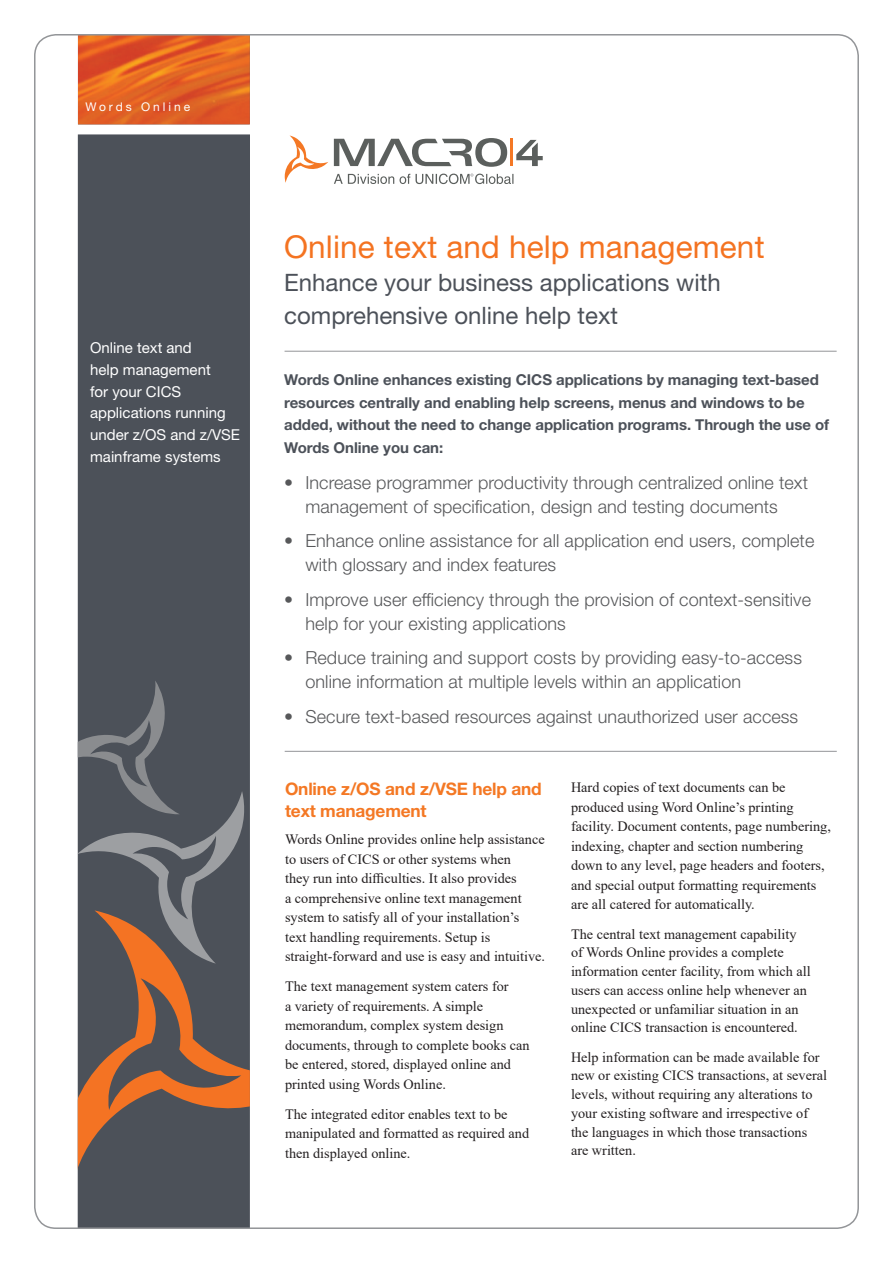
<style>
.page{position:relative;width:893px;height:1263px;background:#fff}
.page>*{position:absolute;margin:0;border:0;box-sizing:border-box;transform-origin:0 0}
.t1{font:31.5px "Helvetica Neue LT Std";letter-spacing:.005em;color:#f47321}
.t2{font:24px/33px "Helvetica Neue LT Std";color:#4c5159}
.t3{font:300 18px "Helvetica Neue LT Std";letter-spacing:.005em;color:#57585a}
.t4{font:700 17.25px/22.5px "Helvetica Neue LT Std";letter-spacing:-.01em;color:#f47824}
.t5{font:700 15px/22.5px "Helvetica Neue LT Std";letter-spacing:-.005em;color:#4c5159}
.side_text{font:15px/21.8px "Helvetica Neue LT Std";color:#fff}
.t6{font:14.25px/19.5px "Times New Roman";color:#231f20}
.t7{font:12px "Helvetica Neue LT Std";letter-spacing:.25em;color:#fff}
</style>
<div class="page">
<div style="left:78px;top:134px;width:172px;height:1094px;background:#4c5159"></div>
<svg style="left:78px;top:910px;width:172px;height:279px"></svg>
<svg style="left:108px;top:978px;width:133px;height:132px"></svg>
<svg style="left:78px;top:681px;width:167px;height:282px"></svg>
<svg style="left:285px;top:135px;width:43px;height:48px"></svg>
<svg style="left:516px;top:140px;width:27px;height:26px"></svg>
<svg style="left:334px;top:138px;width:173px;height:29px"></svg>
<hr style="left:511px;top:139px;width:2px;height:27px;background:#f47825">
<svg style="left:334px;top:174px;width:60px;height:10px"></svg>
<svg style="left:400px;top:174px;width:10px;height:10px"></svg>
<svg style="left:416px;top:174px;width:97px;height:10px"></svg>
<img style="left:78px;top:37px;width:172px;height:87px">
<hr style="left:285px;top:351px;width:552px;height:1px;background:#939598">
<hr style="left:285px;top:751px;width:552px;height:1px;background:#939598">
<p class="t7" style="left:86px;top:99px;width:106px">Words Online</p>
<p class="side_text" style="left:90px;top:337px;width:151px">Online text and<br>help management<br>for your CICS applications running under z/OS and z/VSE mainframe systems</p>
<p class="t1" style="left:284px;top:228px;width:482px">Online text and help management</p>
<p class="t2" style="left:284px;top:265px;width:438px">Enhance your business applications with comprehensive online help text</p>
<p class="t5" style="left:284px;top:368px;width:547px">Words Online enhances existing CICS applications by managing text-based resources centrally and enabling help screens, menus and windows to be added, without the need to change application programs. Through the use of Words Online you can:</p>
<p class="t3" style="left:284px;top:471px;width:525px">• Increase programmer productivity through centralized online text</p>
<p class="t3" style="left:305px;top:495px;width:474px">management of specification, design and testing documents</p>
<p class="t3" style="left:284px;top:530px;width:532px">• Enhance online assistance for all application end users, complete</p>
<p class="t3" style="left:305px;top:554px;width:252px">with glossary and index features</p>
<p class="t3" style="left:284px;top:588px;width:528px">• Improve user efficiency through the provision of context-sensitive</p>
<p class="t3" style="left:305px;top:612px;width:262px">help for your existing applications</p>
<p class="t3" style="left:284px;top:647px;width:519px">• Reduce training and support costs by providing easy-to-access</p>
<p class="t3" style="left:305px;top:671px;width:437px">online information at multiple levels within an application</p>
<p class="t3" style="left:284px;top:705px;width:516px">• Secure text-based resources against unauthorized user access</p>
<p class="t4" style="left:285px;top:777px;width:258px">Online z/OS and z/VSE help and text management</p>
<p class="t6" style="left:285px;top:829px;width:262px">Words Online provides online help assistance to users of CICS or other systems when<br>they run into difficulties. It also provides<br>a comprehensive online text management system to satisfy all of your installation’s<br>text handling requirements. Setup is straight-forward and use is easy and intuitive.</p>
<p class="t6" style="left:285px;top:976px;width:225px">The text management system caters for</p>
<p class="t6" style="left:285px;top:996px;width:199px">a variety of requirements. A simple</p>
<p class="t6" style="left:285px;top:1015px;width:246px">memorandum, complex system design documents, through to complete books can</p>
<p class="t6" style="left:285px;top:1054px;width:227px">be entered, stored, displayed online and printed using Words Online.</p>
<p class="t6" style="left:285px;top:1104px;width:246px">The integrated editor enables text to be manipulated and formatted as required and then displayed online.</p>
<p class="t6" style="left:571px;top:777px;width:216px">Hard copies of text documents can be</p>
<p class="t6" style="left:571px;top:797px;width:224px">produced using Word Online’s printing</p>
<p class="t6" style="left:571px;top:816px;width:261px">facility. Document contents, page numbering, indexing, chapter and section numbering down to any level, page headers and footers, and special output formatting requirements are all catered for automatically.</p>
<p class="t6" style="left:571px;top:924px;width:241px;line-height:18.8px">The central text management capability of Words Online provides a complete information center facility, from which all users can access online help whenever an unexpected or unfamiliar situation in an online CICS transaction is encountered.</p>
<p class="t6" style="left:571px;top:1047px;width:258px;line-height:18.8px">Help information can be made available for new or existing CICS transactions, at several levels, without requiring any alterations to your existing software and irrespective of the languages in which those transactions are written.</p>
</div>
